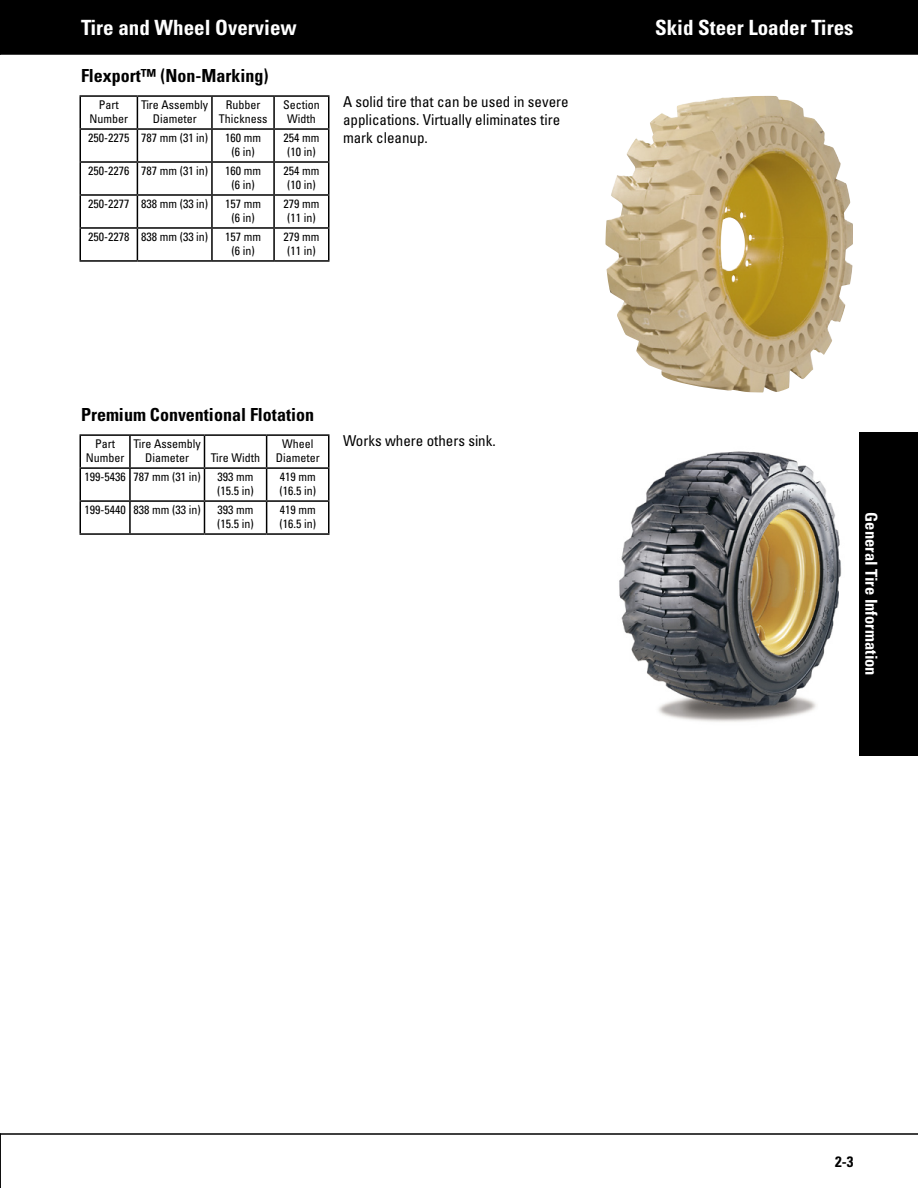
<style>
.page{position:relative;width:918px;height:1188px;background:#fff}
.page>*{position:absolute;margin:0;border:0;box-sizing:border-box;transform-origin:0 0}
.t1{font:700 condensed 21px "Univers";color:#fff}
.t2{font:700 condensed 18px "Univers";color:#000}
.t3{font:700 condensed 16.5px "Univers";color:#fff}
.t4{font:condensed 15px/18px "Univers";color:#000}
.t5{font:700 condensed 15px "Univers";color:#000}
.t6{font:condensed 12px/14.4px "Univers";color:#000;text-align:center}
</style>
<div class="page">
<div style="left:0;top:0;width:918px;height:55px;background:#000"></div>
<svg style="left:0;top:1133px;width:918px;height:55px"></svg>
<div style="left:860px;top:432px;width:58px;height:324px;background:#000"></div>
<img style="left:607px;top:109px;width:245px;height:282px">
<hr style="left:80px;top:97px;width:1px;height:31px;background:#000">
<hr style="left:137px;top:97px;width:1px;height:31px;background:#000">
<hr style="left:211px;top:97px;width:2px;height:31px;background:#000">
<hr style="left:273px;top:97px;width:2px;height:31px;background:#000">
<hr style="left:328px;top:97px;width:2px;height:31px;background:#000">
<hr style="left:80px;top:130px;width:1px;height:31px;background:#000">
<hr style="left:328px;top:130px;width:2px;height:31px;background:#000">
<hr style="left:80px;top:163px;width:1px;height:31px;background:#000">
<hr style="left:328px;top:163px;width:2px;height:31px;background:#000">
<hr style="left:80px;top:196px;width:1px;height:31px;background:#000">
<hr style="left:328px;top:196px;width:2px;height:31px;background:#000">
<hr style="left:80px;top:229px;width:1px;height:31px;background:#000">
<hr style="left:328px;top:229px;width:2px;height:31px;background:#000">
<hr style="left:80px;top:128px;width:57px;height:2px;background:#000">
<hr style="left:137px;top:128px;width:75px;height:2px;background:#000">
<hr style="left:212px;top:128px;width:62px;height:2px;background:#000">
<hr style="left:274px;top:128px;width:56px;height:2px;background:#000">
<hr style="left:137px;top:130px;width:1px;height:31px;background:#000">
<hr style="left:211px;top:130px;width:2px;height:31px;background:#000">
<hr style="left:273px;top:130px;width:2px;height:31px;background:#000">
<hr style="left:80px;top:161px;width:57px;height:2px;background:#000">
<hr style="left:137px;top:161px;width:75px;height:2px;background:#000">
<hr style="left:212px;top:161px;width:62px;height:2px;background:#000">
<hr style="left:274px;top:161px;width:56px;height:2px;background:#000">
<hr style="left:137px;top:163px;width:1px;height:31px;background:#000">
<hr style="left:211px;top:163px;width:2px;height:31px;background:#000">
<hr style="left:273px;top:163px;width:2px;height:31px;background:#000">
<hr style="left:80px;top:194px;width:57px;height:2px;background:#000">
<hr style="left:137px;top:194px;width:75px;height:2px;background:#000">
<hr style="left:212px;top:194px;width:62px;height:2px;background:#000">
<hr style="left:274px;top:194px;width:56px;height:2px;background:#000">
<hr style="left:137px;top:196px;width:1px;height:31px;background:#000">
<hr style="left:211px;top:196px;width:2px;height:31px;background:#000">
<hr style="left:273px;top:196px;width:2px;height:31px;background:#000">
<hr style="left:80px;top:227px;width:57px;height:2px;background:#000">
<hr style="left:137px;top:227px;width:75px;height:2px;background:#000">
<hr style="left:212px;top:227px;width:62px;height:2px;background:#000">
<hr style="left:274px;top:227px;width:56px;height:2px;background:#000">
<hr style="left:137px;top:229px;width:1px;height:31px;background:#000">
<hr style="left:211px;top:229px;width:2px;height:31px;background:#000">
<hr style="left:273px;top:229px;width:2px;height:31px;background:#000">
<hr style="left:80px;top:260px;width:57px;height:2px;background:#000">
<hr style="left:137px;top:260px;width:75px;height:2px;background:#000">
<hr style="left:212px;top:260px;width:62px;height:2px;background:#000">
<hr style="left:274px;top:260px;width:56px;height:2px;background:#000">
<hr style="left:80px;top:95px;width:57px;height:2px;background:#000">
<hr style="left:137px;top:95px;width:75px;height:2px;background:#000">
<hr style="left:212px;top:95px;width:62px;height:2px;background:#000">
<hr style="left:274px;top:95px;width:56px;height:2px;background:#000">
<img style="left:619px;top:451px;width:223px;height:271px">
<hr style="left:80px;top:436px;width:1px;height:31px;background:#000">
<hr style="left:129px;top:436px;width:2px;height:31px;background:#000">
<hr style="left:204px;top:436px;width:1px;height:31px;background:#000">
<hr style="left:266px;top:436px;width:1px;height:31px;background:#000">
<hr style="left:328px;top:436px;width:2px;height:31px;background:#000">
<hr style="left:80px;top:469px;width:1px;height:31px;background:#000">
<hr style="left:328px;top:469px;width:2px;height:31px;background:#000">
<hr style="left:80px;top:502px;width:1px;height:31px;background:#000">
<hr style="left:328px;top:502px;width:2px;height:31px;background:#000">
<hr style="left:80px;top:467px;width:50px;height:2px;background:#000">
<hr style="left:130px;top:467px;width:74px;height:2px;background:#000">
<hr style="left:204px;top:467px;width:63px;height:2px;background:#000">
<hr style="left:267px;top:467px;width:63px;height:2px;background:#000">
<hr style="left:129px;top:469px;width:2px;height:31px;background:#000">
<hr style="left:204px;top:469px;width:1px;height:31px;background:#000">
<hr style="left:266px;top:469px;width:1px;height:31px;background:#000">
<hr style="left:80px;top:500px;width:50px;height:2px;background:#000">
<hr style="left:130px;top:500px;width:74px;height:2px;background:#000">
<hr style="left:204px;top:500px;width:63px;height:2px;background:#000">
<hr style="left:267px;top:500px;width:63px;height:2px;background:#000">
<hr style="left:129px;top:502px;width:2px;height:31px;background:#000">
<hr style="left:204px;top:502px;width:1px;height:31px;background:#000">
<hr style="left:266px;top:502px;width:1px;height:31px;background:#000">
<hr style="left:80px;top:533px;width:50px;height:2px;background:#000">
<hr style="left:130px;top:533px;width:74px;height:2px;background:#000">
<hr style="left:204px;top:533px;width:63px;height:2px;background:#000">
<hr style="left:267px;top:533px;width:63px;height:2px;background:#000">
<hr style="left:80px;top:434px;width:50px;height:2px;background:#000">
<hr style="left:130px;top:434px;width:74px;height:2px;background:#000">
<hr style="left:204px;top:434px;width:63px;height:2px;background:#000">
<hr style="left:267px;top:434px;width:63px;height:2px;background:#000">
<h1 class="t1" style="left:81px;top:15px;width:217px">Tire and Wheel Overview</h1>
<h1 class="t1" style="left:655px;top:15px;width:200px">Skid Steer Loader Tires</h1>
<h2 class="t2" style="left:81px;top:64px;width:189px">Flexport™ (Non-Marking)</h2>
<p class="t4" style="left:343px;top:93px;width:227px">A solid tire that can be used in severe applications. Virtually eliminates tire mark cleanup.</p>
<p class="t6" style="left:89px;top:97px;width:40px">Part<br>Number</p>
<p class="t6" style="left:141px;top:97px;width:69px">Tire Assembly<br>Diameter</p>
<p class="t6" style="left:219px;top:97px;width:50px">Rubber<br>Thickness</p>
<p class="t6" style="left:283px;top:97px;width:38px">Section<br>Width</p>
<p class="t6" style="left:88px;top:130px;width:122px">250-2275 787 mm (31 in)</p>
<p class="t6" style="left:225px;top:130px;width:37px">160 mm (6 in)</p>
<p class="t6" style="left:283px;top:130px;width:37px">254 mm (10 in)</p>
<p class="t6" style="left:88px;top:163px;width:122px">250-2276 787 mm (31 in)</p>
<p class="t6" style="left:225px;top:163px;width:37px">160 mm (6 in)</p>
<p class="t6" style="left:283px;top:163px;width:37px">254 mm (10 in)</p>
<p class="t6" style="left:88px;top:196px;width:122px">250-2277 838 mm (33 in)</p>
<p class="t6" style="left:225px;top:196px;width:37px">157 mm (6 in)</p>
<p class="t6" style="left:283px;top:196px;width:37px">279 mm (11 in)</p>
<p class="t6" style="left:88px;top:229px;width:122px">250-2278 838 mm (33 in)</p>
<p class="t6" style="left:225px;top:229px;width:37px">157 mm (6 in)</p>
<p class="t6" style="left:283px;top:229px;width:37px">279 mm (11 in)</p>
<h2 class="t2" style="left:81px;top:403px;width:235px">Premium Conventional Flotation</h2>
<p class="t6" style="left:95px;top:436px;width:22px">Part</p>
<p class="t4" style="left:343px;top:432px;width:154px">Works where others sink.</p>
<p class="t6" style="left:86px;top:450px;width:40px">Number</p>
<p class="t6" style="left:134px;top:436px;width:69px">Tire Assembly<br>Diameter</p>
<p class="t6" style="left:276px;top:436px;width:45px">Wheel<br>Diameter</p>
<p class="t6" style="left:211px;top:450px;width:51px">Tire Width</p>
<p class="t6" style="left:84px;top:469px;width:118px">199-5436 787 mm (31 in)</p>
<p class="t6" style="left:217px;top:469px;width:38px;text-align:left">393 mm (15.5 in)</p>
<p class="t6" style="left:279px;top:469px;width:38px;text-align:left">419 mm (16.5 in)</p>
<p class="t6" style="left:84px;top:502px;width:118px">199-5440 838 mm (33 in)</p>
<p class="t6" style="left:217px;top:502px;width:38px;text-align:left">393 mm (15.5 in)</p>
<p class="t6" style="left:279px;top:502px;width:38px;text-align:left">419 mm (16.5 in)</p>
<h3 class="t3" style="left:881px;top:512px;width:165px;rotate:90deg">General Tire Information</h3>
<p class="t5" style="left:835px;top:1152px;width:20px">2-3</p>
</div>
